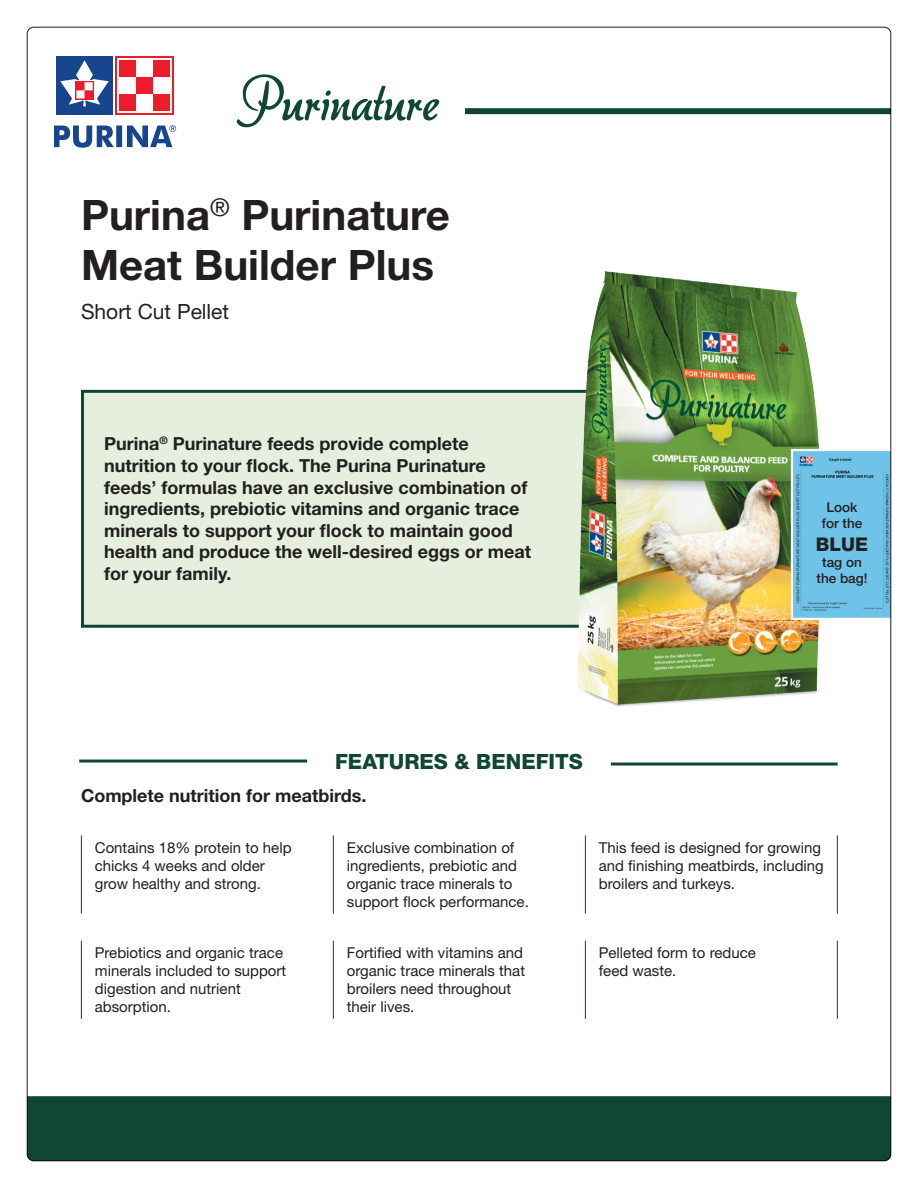
<style>
.page{position:relative;width:918px;height:1188px;background:#fff}
.page>*{position:absolute;margin:0;border:0;box-sizing:border-box;transform-origin:0 0}
.t1{font:700 42px/50.4px "Helvetica Neue LT Std";color:#231f20}
.t2{font:800 21px "Helvetica Neue LT Std";color:#0f4734}
.t3{font:21px "Helvetica Neue LT Std";color:#231f20}
.t4{font:800 18.9px "Helvetica Neue LT Std";color:#231f20}
.t5{font:700 18px/21.6px "Helvetica Neue LT Std";color:#231f20}
.t6{font:15px/18px "Helvetica Neue LT Std";color:#231f20}
.t7{font:500 13.5px/16.2px "Helvetica Neue LT Std";color:#231f20;text-align:center}
</style>
<div class="page">
<div style="left:56px;top:56px;width:57px;height:59px;background:#17468e"></div>
<div style="left:115px;top:56px;width:59px;height:59px;background:#ee1b2b"></div>
<div style="left:117px;top:58px;width:55px;height:55px;background:#fff"></div>
<div style="left:119px;top:60px;width:17px;height:17px;background:#ee1b2b"></div>
<div style="left:153px;top:60px;width:17px;height:17px;background:#ee1b2b"></div>
<div style="left:136px;top:77px;width:17px;height:17px;background:#ee1b2b"></div>
<div style="left:119px;top:94px;width:17px;height:17px;background:#ee1b2b"></div>
<div style="left:153px;top:94px;width:17px;height:17px;background:#ee1b2b"></div>
<svg style="left:60px;top:60px;width:49px;height:46px"></svg>
<svg style="left:54px;top:125px;width:122px;height:23px"></svg>
<div style="left:465px;top:108px;width:426px;height:6px;background:#0f4734"></div>
<div style="left:27px;top:1096px;width:864px;height:65px;background:#0f4734"></div>
<svg style="left:237px;top:74px;width:202px;height:53px"></svg>
<div style="left:82px;top:391px;width:718px;height:235px;background:#e6eedd"></div>
<div style="left:81px;top:390px;width:720px;height:238px;border:3px solid #0f4734"></div>
<hr style="left:81px;top:835px;width:1px;height:79px;background:#0f4734">
<hr style="left:333px;top:835px;width:1px;height:79px;background:#0f4734">
<hr style="left:585px;top:835px;width:1px;height:79px;background:#0f4734">
<hr style="left:837px;top:835px;width:1px;height:79px;background:#0f4734">
<hr style="left:81px;top:941px;width:1px;height:78px;background:#0f4734">
<hr style="left:333px;top:941px;width:1px;height:78px;background:#0f4734">
<hr style="left:585px;top:941px;width:1px;height:78px;background:#0f4734">
<hr style="left:837px;top:941px;width:1px;height:78px;background:#0f4734">
<img style="left:543px;top:271px;width:276px;height:436px">
<svg style="left:790px;top:448px;width:102px;height:173px;background:#73bcdc"></svg>
<hr style="left:79px;top:760px;width:228px;height:3px;background:#0f4734">
<hr style="left:611px;top:763px;width:227px;height:3px;background:#0f4734">
<h1 class="t1" style="left:81px;top:188px;width:370px">Purina<sup>®</sup> Purinature<br>Meat Builder Plus</h1>
<h2 class="t3" style="left:81px;top:299px;width:150px">Short Cut Pellet</h2>
<p class="t5" style="left:104px;top:433px;width:428px">Purina<sup>®</sup> Purinature feeds provide complete nutrition to your flock. The Purina Purinature feeds’ formulas have an exclusive combination of ingredients, prebiotic vitamins and organic trace minerals to support your flock to maintain good health and produce the well-desired eggs or meat for your family.</p>
<h2 class="t2" style="left:335px;top:749px;width:249px">FEATURES &amp; BENEFITS</h2>
<p class="t7" style="left:822px;top:499px;width:42px">Look for the</p>
<p class="t4" style="left:816px;top:533px;width:54px">BLUE</p>
<p class="t7" style="left:817px;top:554px;width:53px">tag on the bag!</p>
<p class="t5" style="left:81px;top:785px;width:287px">Complete nutrition for meatbirds.</p>
<p class="t6" style="left:95px;top:838px;width:198px">Contains 18% protein to help chicks 4 weeks and older grow healthy and strong.</p>
<p class="t6" style="left:347px;top:838px;width:183px">Exclusive combination of ingredients, prebiotic and organic trace minerals to support flock performance.</p>
<p class="t6" style="left:599px;top:838px;width:226px">This feed is designed for growing and finishing meatbirds, including broilers and turkeys.</p>
<p class="t6" style="left:95px;top:944px;width:193px">Prebiotics and organic trace minerals included to support digestion and nutrient absorption.</p>
<p class="t6" style="left:347px;top:944px;width:180px">Fortified with vitamins and organic trace minerals that broilers need throughout their lives.</p>
<p class="t6" style="left:599px;top:944px;width:158px">Pelleted form to reduce feed waste.</p>
</div>
